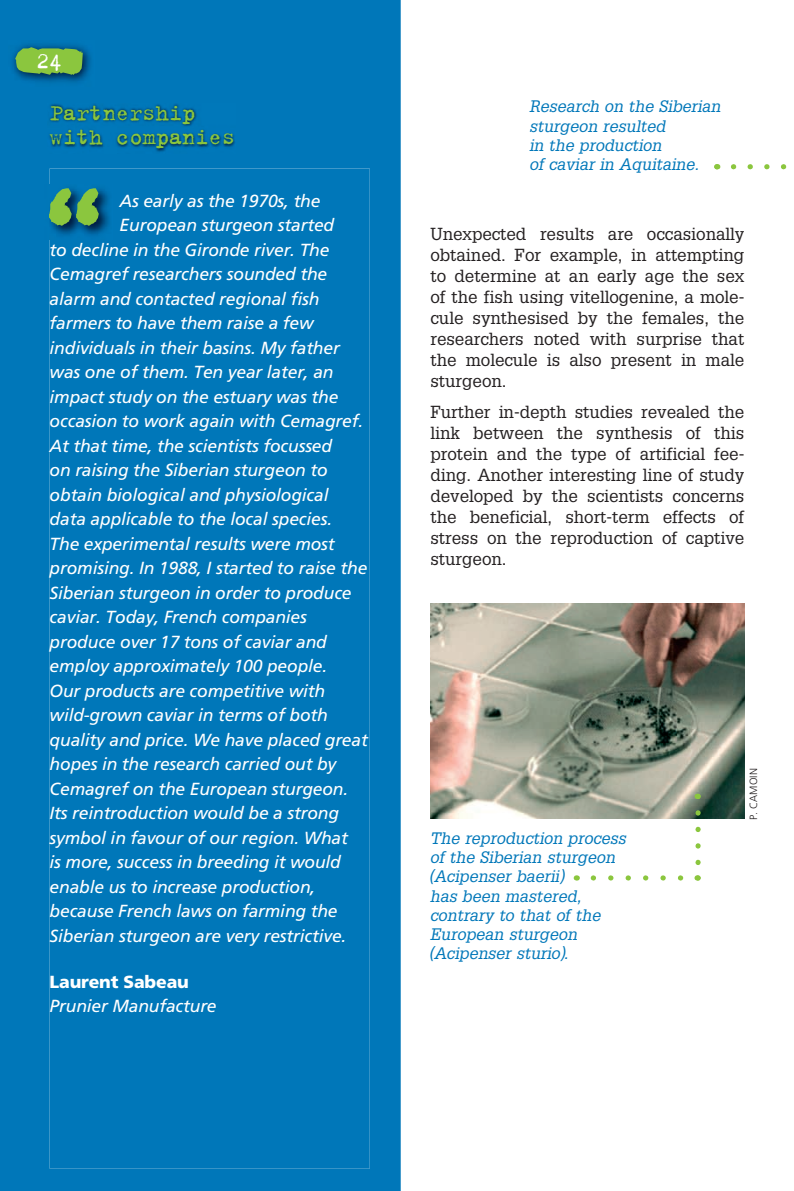
<style>
.page{position:relative;width:794px;height:1191px;background:#fff}
.page>*{position:absolute;margin:0;border:0;box-sizing:border-box;transform-origin:0 0}
.t1{font:126px "Trixie";color:#8bc63e}
.t2{font:24.5px/24.5px "Trixie";letter-spacing:-.01em;color:#8bc63e}
.t3{font:24.5px "Trixie";color:#fff}
.t4{font:18.38px/21px "Glytus";letter-spacing:-.005em;color:#231f20;text-align:justify}
.t5{font:italic 17.5px "Frutiger";letter-spacing:-.01em;color:#fff}
.t6{font:italic 17.5px/19.2px "Glytus";letter-spacing:-.005em;color:#0077b9}
.t7{font:900 17.5px "Frutiger";letter-spacing:-.01em;color:#fff}
.t8{font:300 10.5px "Frutiger";color:#231f20}
</style>
<div class="page">
<div style="left:0;top:0;width:401px;height:1191px;background:#0077b9"></div>
<img style="left:430px;top:603px;width:314px;height:215px">
<svg style="left:577px;top:793px;width:123px;height:87px"></svg>
<svg style="left:717px;top:164px;width:70px;height:5px"></svg>
<img style="left:8px;top:40px;width:86px;height:47px">
<svg style="left:15px;top:47px;width:68px;height:28px;background:#71b04b"></svg>
<div style="left:50px;top:168px;width:320px;height:1000px;background:#0077b9"></div>
<img style="left:45px;top:184px;width:68px;height:56px">
<img style="left:48px;top:104px;width:188px;height:49px">
<h2 class="t3" style="left:36px;top:44px;width:28px">24</h2>
<h2 class="t2" style="left:50px;top:99px;width:187px">Partnership with companies</h2>
<p class="t6" style="left:530px;top:97px;width:193px">Research on the Siberian sturgeon resulted<br>in the production<br>of caviar in Aquitaine.</p>
<h1 class="t1" style="left:41px;top:169px;width:71px">“</h1>
<p class="t5" style="left:120px;top:190px;width:202px">As early as the 1970s, the</p>
<p class="t5" style="left:120px;top:215px;width:216px">European sturgeon started</p>
<p class="t5" style="left:50px;top:239px;width:281px">to decline in the Gironde river. The</p>
<p class="t5" style="left:50px;top:264px;width:279px">Cemagref researchers sounded the</p>
<p class="t5" style="left:50px;top:288px;width:271px">alarm and contacted regional fish</p>
<p class="t5" style="left:50px;top:313px;width:265px">farmers to have them raise a few</p>
<p class="t5" style="left:50px;top:337px;width:292px">individuals in their basins. My father</p>
<p class="t5" style="left:50px;top:362px;width:285px">was one of them. Ten year later, an</p>
<p class="t5" style="left:50px;top:386px;width:290px">impact study on the estuary was the</p>
<p class="t5" style="left:50px;top:411px;width:315px">occasion to work again with Cemagref.</p>
<p class="t5" style="left:50px;top:435px;width:284px">At that time, the scientists focussed</p>
<p class="t5" style="left:50px;top:460px;width:280px">on raising the Siberian sturgeon to</p>
<p class="t5" style="left:50px;top:484px;width:280px">obtain biological and physiological</p>
<p class="t5" style="left:50px;top:509px;width:284px">data applicable to the local species.</p>
<p class="t5" style="left:50px;top:533px;width:287px">The experimental results were most</p>
<p class="t5" style="left:50px;top:558px;width:319px">promising. In 1988, I started to raise the</p>
<p class="t5" style="left:50px;top:582px;width:303px">Siberian sturgeon in order to produce</p>
<p class="t5" style="left:50px;top:607px;width:259px">caviar. Today, French companies</p>
<p class="t5" style="left:50px;top:631px;width:279px">produce over 17 tons of caviar and</p>
<p class="t5" style="left:50px;top:656px;width:279px">employ approximately 100 people.</p>
<p class="t5" style="left:50px;top:680px;width:277px">Our products are competitive with</p>
<p class="t5" style="left:50px;top:705px;width:280px">wild-grown caviar in terms of both</p>
<p class="t5" style="left:50px;top:729px;width:320px">quality and price. We have placed great</p>
<p class="t5" style="left:50px;top:754px;width:288px">hopes in the research carried out by</p>
<p class="t5" style="left:50px;top:778px;width:300px">Cemagref on the European sturgeon.</p>
<p class="t5" style="left:50px;top:803px;width:291px">Its reintroduction would be a strong</p>
<p class="t5" style="left:50px;top:827px;width:300px">symbol in favour of our region. What</p>
<p class="t5" style="left:50px;top:852px;width:293px">is more, success in breeding it would</p>
<p class="t5" style="left:50px;top:876px;width:267px">enable us to increase production,</p>
<p class="t5" style="left:50px;top:901px;width:289px">because French laws on farming the</p>
<p class="t5" style="left:50px;top:925px;width:298px">Siberian sturgeon are very restrictive.</p>
<p class="t7" style="left:50px;top:971px;width:141px">Laurent Sabeau</p>
<p class="t5" style="left:50px;top:996px;width:169px">Prunier Manufacture</p>
<p class="t4" style="left:430px;top:223px;width:315px">Unexpected results are occasionally obtained. For example, in attempting to determine at an early age the sex of the fish using vitellogenine, a mole&shy;cule synthesised by the females, the researchers noted with surprise that the molecule is also present in male sturgeon.</p>
<p class="t4" style="left:430px;top:401px;width:315px">Further in-depth studies revealed the link between the synthesis of this protein and the type of artificial fee&shy;ding. Another interesting line of study developed by the scientists concerns the beneficial, short-term effects of stress on the reproduction of captive sturgeon.</p>
<p class="t6" style="left:430px;top:828px;width:198px">The reproduction process of the Siberian sturgeon (Acipenser baerii)<br>has been mastered, contrary to that of the<br>European sturgeon (Acipenser sturio).</p>
<p class="t8" style="left:747px;top:819px;width:53px;rotate:-90deg">P. CAMOIN</p>
</div>
